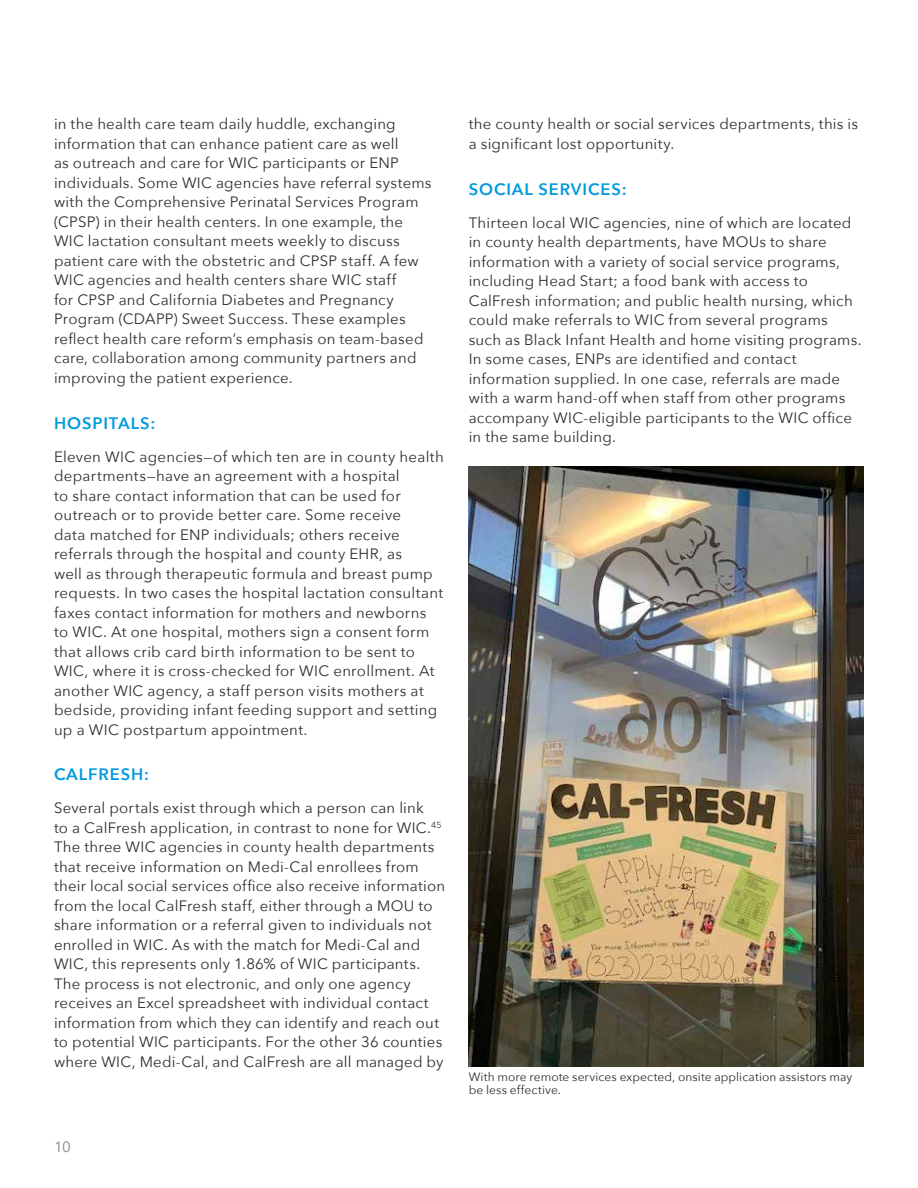
<style>
.page{position:relative;width:918px;height:1188px;background:#fff}
.page>*{position:absolute;margin:0;border:0;box-sizing:border-box;transform-origin:0 0}
.t1{font:600 16.5px "Avenir Next";letter-spacing:.055em;color:#009ade}
.t2{font:15px/19.5px "Avenir Next";letter-spacing:.015em;color:#2e2e2f}
.t3{font:15px "Avenir Next";color:#87898b}
.t4{font:12px/13.5px "Avenir Next";letter-spacing:.005em;color:#2e2e2f}
</style>
<div class="page">
<img style="left:469px;top:467px;width:395px;height:599px">
<p class="t2" style="left:54px;top:114px;width:379px">in the health care team daily huddle, exchanging information that can enhance patient care as well<br>as outreach and care for WIC participants or ENP individuals. Some WIC agencies have referral systems with the Comprehensive Perinatal Services Program (CPSP) in their health centers. In one example, the WIC lactation consultant meets weekly to discuss patient care with the obstetric and CPSP staff. A few WIC agencies and health centers share WIC staff<br>for CPSP and California Diabetes and Pregnancy Program (CDAPP) Sweet Success. These examples reflect health care reform’s emphasis on team-based care, collaboration among community partners and improving the patient experience.</p>
<p class="t1" style="left:54px;top:409px;width:103px">HOSPITALS:</p>
<p class="t2" style="left:54px;top:446px;width:391px">Eleven WIC agencies—of which ten are in county health departments—have an agreement with a hospital<br>to share contact information that can be used for outreach or to provide better care. Some receive<br>data matched for ENP individuals; others receive referrals through the hospital and county EHR, as<br>well as through therapeutic formula and breast pump requests. In two cases the hospital lactation consultant faxes contact information for mothers and newborns to WIC. At one hospital, mothers sign a consent form that allows crib card birth information to be sent to WIC, where it is cross-checked for WIC enrollment. At another WIC agency, a staff person visits mothers at bedside, providing infant feeding support and setting up a WIC postpartum appointment.</p>
<p class="t1" style="left:54px;top:761px;width:97px">CALFRESH:</p>
<p class="t2" style="left:54px;top:798px;width:393px">Several portals exist through which a person can link<br>to a CalFresh application, in contrast to none for WIC.<sup>45<br></sup>The three WIC agencies in county health departments that receive information on Medi-Cal enrollees from their local social services office also receive information from the local CalFresh staff, either through a MOU to share information or a referral given to individuals not enrolled in WIC. As with the match for Medi-Cal and WIC, this represents only 1.86% of WIC participants.<br>The process is not electronic, and only one agency receives an Excel spreadsheet with individual contact information from which they can identify and reach out to potential WIC participants. For the other 36 counties where WIC, Medi-Cal, and CalFresh are all managed by</p>
<p class="t3" style="left:54px;top:1134px;width:18px">10</p>
<p class="t2" style="left:469px;top:114px;width:391px">the county health or social services departments, this is a significant lost opportunity.</p>
<p class="t1" style="left:469px;top:175px;width:160px">SOCIAL SERVICES:</p>
<p class="t2" style="left:469px;top:212px;width:394px">Thirteen local WIC agencies, nine of which are located in county health departments, have MOUs to share information with a variety of social service programs, including Head Start; a food bank with access to CalFresh information; and public health nursing, which could make referrals to WIC from several programs such as Black Infant Health and home visiting programs.<br>In some cases, ENPs are identified and contact information supplied. In one case, referrals are made with a warm hand-off when staff from other programs accompany WIC-eligible participants to the WIC office in the same building.</p>
<p class="t4" style="left:469px;top:1069px;width:385px">With more remote services expected, onsite application assistors may be less effective.</p>
</div>
